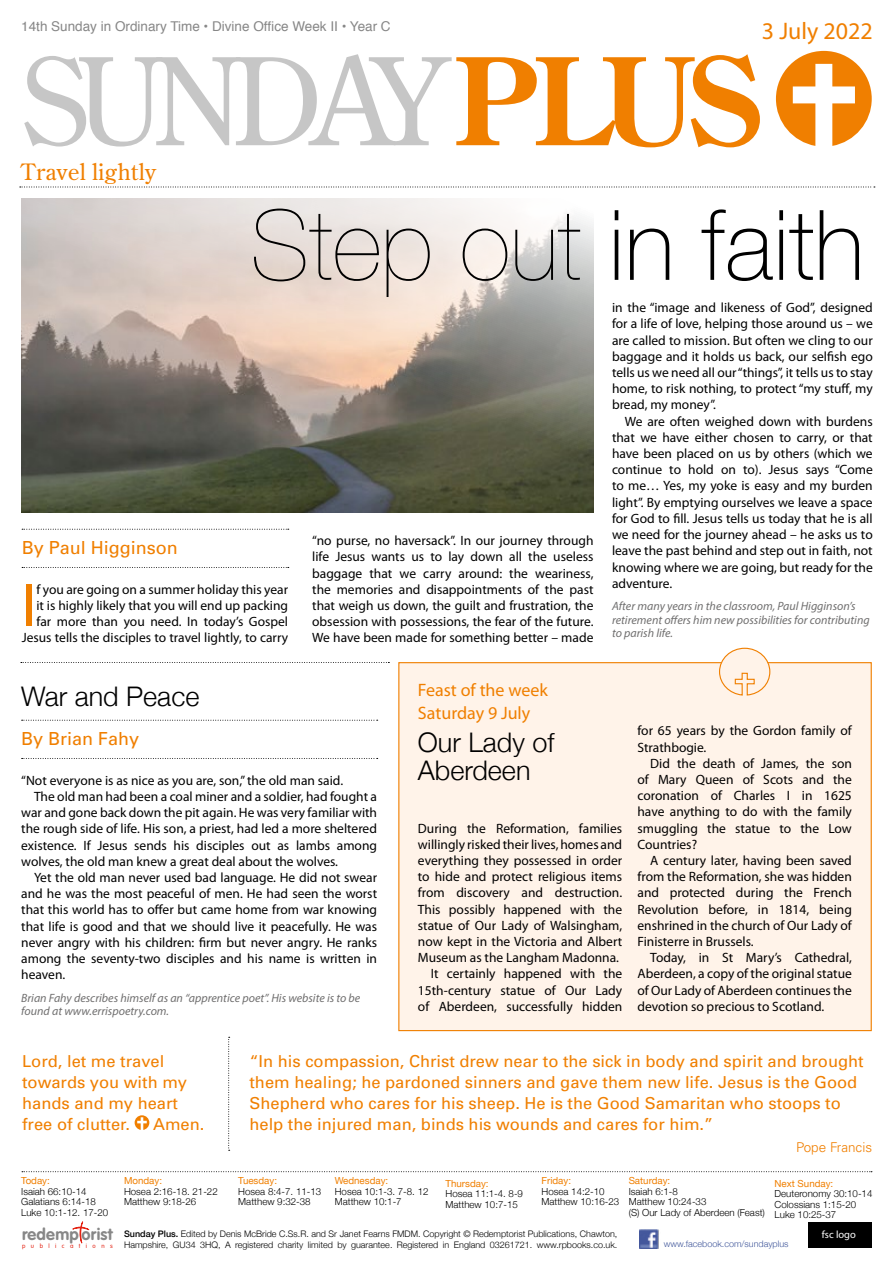
<style>
.page{position:relative;width:893px;height:1263px;background:#fff}
.page>*{position:absolute;margin:0;border:0;box-sizing:border-box;transform-origin:0 0}
.t1{font:120.15px "Century Old Style Std";letter-spacing:-.1em;color:#c6c6c6}
.t2{font:200 97.5px "Helvetica Neue";color:#000}
.t3{font:61.5px "Myriad Pro";color:#f07f00}
.t4{font:300 27px/28.5px "Helvetica Neue";color:#000}
.t5{font:24px "Myriad Pro";color:#f07f00}
.t6{font:22.5px "Century Old Style Std";letter-spacing:.02em;color:#f07f00}
.t7{font:18px/22.5px "Myriad Pro";color:#f07f00}
.t8{font:18px "Univers";color:#f07f00}
.t9{font:16.5px/21px "Univers";color:#f07f00}
.t10{font:700 16.35px "VAG Rounded";letter-spacing:.015em;color:#878787}
.t11{font:13.5px/16.2px "Myriad Pro";color:#000;text-align:justify}
.t12{font:13.5px "Helvetica";color:#878787}
.t13{font:300 13.5px "Univers";color:#f07f00}
.t14{font:italic 12px/13.5px "Myriad Pro";color:#706f6f}
.t15{font:10.5px "Myriad Pro";color:#fff}
.t16{font:300 9.75px/10.5px "Helvetica Neue";color:#000}
.t17{font:9.75px "Helvetica Neue";color:#f07f00}
.t18{font:300 9px/10.5px "Helvetica Neue";color:#000}
.t19{font:300 9px "Helvetica Neue";color:#42589b}
.t20{font:300 6px "VAG Rounded";letter-spacing:.9em;color:#e42313}
.s1{font-weight:700;color:#f07f00}
.s2{font-weight:100}
.s3{font-weight:500}
</style>
<div class="page">
<svg style="left:72px;top:1221px;width:18px;height:23px"></svg>
<img style="left:640px;top:1230px;width:19px;height:18px">
<div style="left:808px;top:1222px;width:64px;height:26px;background:#000"></div>
<img style="left:22px;top:199px;width:571px;height:313px">
<svg style="left:135px;top:1115px;width:14px;height:15px"></svg>
<svg style="left:21px;top:662px;width:368px;height:1px"></svg>
<svg style="left:22px;top:1171px;width:850px;height:1px"></svg>
<svg style="left:22px;top:720px;width:356px;height:1px"></svg>
<svg style="left:22px;top:758px;width:356px;height:1px"></svg>
<svg style="left:20px;top:187px;width:855px;height:1px"></svg>
<svg style="left:776px;top:51px;width:96px;height:95px"></svg>
<div style="left:398px;top:662px;width:474px;height:369px;background:#fff3e9;border:1px solid #f07f00"></div>
<svg style="left:718px;top:647px;width:53px;height:49px"></svg>
<svg style="left:22px;top:529px;width:267px;height:1px"></svg>
<svg style="left:22px;top:567px;width:267px;height:1px"></svg>
<svg style="left:228px;top:1037px;width:2px;height:114px"></svg>
<p class="t12" style="left:21px;top:16px;width:371px">14th Sunday in Ordinary Time • Divine Office Week II • Year C</p>
<h3 class="t5" style="left:762px;top:16px;width:112px">3 July 2022</h3>
<h1 class="t1" style="left:21px;top:24px;width:742px">SUNDAY<span class="s1">PLUS</span></h1>
<h3 class="t6" style="left:21px;top:157px;width:137px">Travel lightly</h3>
<h2 class="t2" style="left:251px;top:170px;width:615px">Step out <span class="s2">in faith</span></h2>
<h3 class="t8" style="left:22px;top:536px;width:158px">By Paul Higginson</h3>
<h3 class="t3" style="left:22px;top:568px;width:16px">I</h3>
<p class="t11" style="left:22px;top:581px;width:268px;text-align:right">f you are going on a summer holiday this year<br>it is highly likely that you will end up packing far more than you need. In today’s Gospel Jesus tells the disciples to travel lightly, to carry</p>
<p class="t11" style="left:312px;top:532px;width:283px">“no purse, no haversack”. In our journey through life Jesus wants us to lay down all the useless baggage that we carry around: the weariness, the memories and disappointments of the past that weigh us down, the guilt and frustration, the obsession with possessions, the fear of the future.<br>We have been made for something better – made</p>
<p class="t11" style="left:612px;top:299px;width:262px">in the “image and likeness of God”, designed for a life of love, helping those around us – we are called to mission. But often we cling to our baggage and it holds us back, our selfish ego tells us we need all our “things”, it tells us to stay home, to risk nothing, to protect “my stuff, my bread, my money”.</p>
<p class="t11" style="left:612px;top:413px;width:262px;text-indent:13px">We are often weighed down with burdens that we have either chosen to carry, or that have been placed on us by others (which we continue to hold on to). Jesus says “Come to me… Yes, my yoke is easy and my burden light”. By emptying ourselves we leave a space for God to fill. Jesus tells us today that he is all we need for the journey ahead – he asks us to leave the past behind and step out in faith, not knowing where we are going, but ready for the adventure.</p>
<p class="t14" style="left:612px;top:599px;width:259px">After many years in the classroom, Paul Higginson’s retirement offers him new possibilities for contributing to parish life.</p>
<h3 class="t7" style="left:418px;top:679px;width:132px">Feast of the week<br>Saturday 9 July</h3>
<h3 class="t4" style="left:418px;top:726px;width:138px">Our Lady of<br>Aberdeen</h3>
<p class="t11" style="left:637px;top:722px;width:216px">for 65 years by the Gordon family of<br>Strathbogie.</p>
<h3 class="t4" style="left:21px;top:680px;width:180px">War and Peace</h3>
<h3 class="t8" style="left:21px;top:727px;width:120px">By Brian Fahy</h3>
<p class="t11" style="left:21px;top:772px;width:323px">“Not everyone is as nice as you are, son,” the old man said.</p>
<p class="t11" style="left:34px;top:788px;width:345px">The old man had been a coal miner and a soldier, had fought a</p>
<p class="t11" style="left:21px;top:804px;width:357px">war and gone back down the pit again. He was very familiar with</p>
<p class="t11" style="left:21px;top:820px;width:357px">the rough side of life. His son, a priest, had led a more sheltered</p>
<p class="t11" style="left:21px;top:837px;width:357px">existence. If Jesus sends his disciples out as lambs among</p>
<p class="t11" style="left:21px;top:853px;width:318px">wolves, the old man knew a great deal about the wolves.</p>
<p class="t11" style="left:34px;top:869px;width:345px">Yet the old man never used bad language. He did not swear</p>
<p class="t11" style="left:21px;top:885px;width:357px">and he was the most peaceful of men. He had seen the worst</p>
<p class="t11" style="left:21px;top:901px;width:357px">that this world has to offer but came home from war knowing</p>
<p class="t11" style="left:21px;top:918px;width:357px">that life is good and that we should live it peacefully. He was</p>
<p class="t11" style="left:21px;top:934px;width:357px">never angry with his children: firm but never angry. He ranks</p>
<p class="t11" style="left:21px;top:950px;width:357px">among the seventy-two disciples and his name is written in</p>
<p class="t11" style="left:21px;top:966px;width:46px">heaven.</p>
<p class="t14" style="left:21px;top:991px;width:341px">Brian Fahy describes himself as an “apprentice poet”. His website is to be found at www.errispoetry.com.</p>
<p class="t9" style="left:249px;top:1050px;width:616px">“In his compassion, Christ drew near to the sick in body and spirit and brought them healing; he pardoned sinners and gave them new life. Jesus is the Good Shepherd who cares for his sheep. He is the Good Samaritan who stoops to help the injured man, binds his wounds and cares for him.”</p>
<p class="t13" style="left:796px;top:1139px;width:77px">Pope Francis</p>
<p class="t11" style="left:637px;top:755px;width:216px;text-indent:13px">Did the death of James, the son of Mary Queen of Scots and the coronation of Charles I in 1625 have anything to do with the family smuggling the statue to the Low Countries?</p>
<p class="t11" style="left:637px;top:852px;width:216px;text-indent:13px">A century later, having been saved from the Reformation, she was hidden and protected during the French Revolution before, in 1814, being enshrined in the church of Our Lady of Finisterre in Brussels.</p>
<p class="t11" style="left:637px;top:949px;width:216px;text-indent:13px">Today, in St Mary’s Cathedral, Aberdeen, a copy of the original statue of Our Lady of Aberdeen continues the devotion so precious to Scotland.</p>
<p class="t11" style="left:418px;top:820px;width:206px;text-align:right">During the Reformation, families willingly risked their lives, homes and everything they possessed in order to hide and protect religious items from discovery and destruction.<br>This possibly happened with the statue of Our Lady of Walsingham, now kept in the Victoria and Albert Museum as the Langham Madonna.<br>It certainly happened with the 15th-century statue of Our Lady of Aberdeen, successfully hidden</p>
<p class="t9" style="left:22px;top:1050px;width:166px">Lord, let me travel towards you with my hands and my heart free of clutter.</p>
<p class="t9" style="left:153px;top:1113px;width:53px">Amen.</p>
<p class="t17" style="left:21px;top:1174px;width:30px">Today:</p>
<p class="t16" style="left:21px;top:1185px;width:89px">Isaiah 66:10-14<br>Galatians 6:14-18<br>Luke 10:1-12. 17-20</p>
<p class="t10" style="left:22px;top:1224px;width:92px">redemp orist</p>
<p class="t20" style="left:22px;top:1242px;width:92px">publications</p>
<p class="t17" style="left:124px;top:1174px;width:40px">Monday:</p>
<p class="t16" style="left:124px;top:1185px;width:95px">Hosea 2:16-18. 21-22<br>Matthew 9:18-26</p>
<p class="t17" style="left:238px;top:1174px;width:40px">Tuesday:</p>
<p class="t16" style="left:238px;top:1185px;width:84px">Hosea 8:4-7. 11-13<br>Matthew 9:32-38</p>
<p class="t17" style="left:335px;top:1174px;width:55px">Wednesday:</p>
<p class="t16" style="left:335px;top:1185px;width:95px">Hosea 10:1-3. 7-8. 12<br>Matthew 10:1-7</p>
<p class="t17" style="left:446px;top:1176px;width:45px">Thursday:</p>
<p class="t16" style="left:446px;top:1187px;width:79px">Hosea 11:1-4. 8-9<br>Matthew 10:7-15</p>
<p class="t17" style="left:541px;top:1174px;width:31px">Friday:</p>
<p class="t16" style="left:541px;top:1185px;width:79px">Hosea 14:2-10<br>Matthew 10:16-23</p>
<p class="t17" style="left:629px;top:1174px;width:43px">Saturday:</p>
<p class="t16" style="left:629px;top:1185px;width:138px">Isaiah 6:1-8<br>Matthew 10:24-33<br>(S) Our Lady of Aberdeen (Feast)</p>
<p class="t17" style="left:774px;top:1176px;width:60px">Next Sunday:</p>
<p class="t16" style="left:774px;top:1187px;width:99px">Deuteronomy 30:10-14<br>Colossians 1:15-20<br>Luke 10:25-37</p>
<p class="t18" style="left:124px;top:1228px;width:495px"><span class="s3">Sunday Plus.</span> Edited by Denis McBride C.Ss.R. and Sr Janet Fearns FMDM. Copyright © Redemptorist Publications, Chawton,<br>Hampshire, GU34 3HQ, A registered charity limited by guarantee. Registered in England 03261721. www.rpbooks.co.uk.</p>
<p class="t15" style="left:822px;top:1228px;width:35px">fsc logo</p>
<p class="t19" style="left:664px;top:1237px;width:126px">www.facebook.com/sundayplus</p>
</div>
